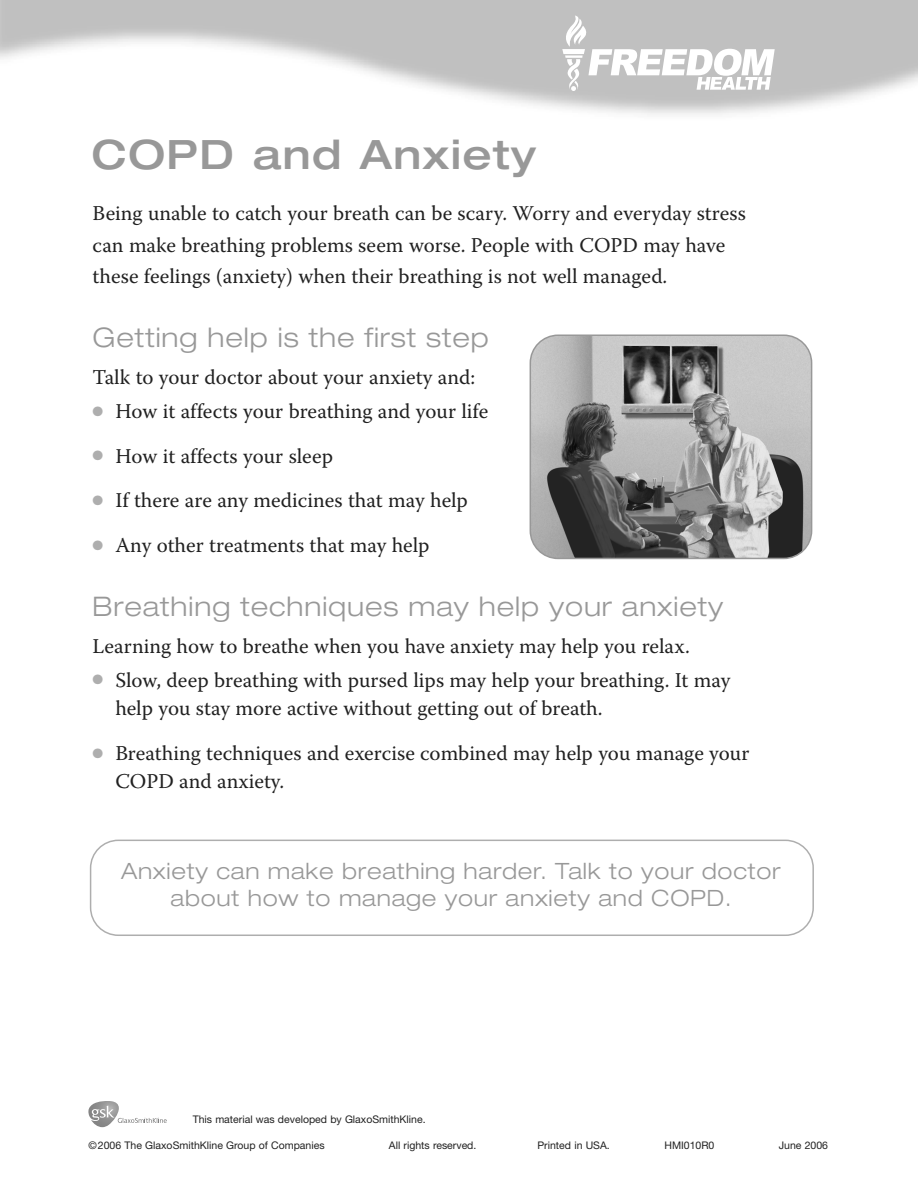
<style>
.page{position:relative;width:918px;height:1188px;background:#fff}
.page>*{position:absolute;margin:0;border:0;box-sizing:border-box;transform-origin:0 0}
.t1{font:500 expanded 40.5px "Helvetica Neue";letter-spacing:.035em;color:#989898}
.t2{font:300 expanded 27px "Helvetica Neue";letter-spacing:.035em;color:#989898}
.t3{font:300 expanded 22.5px/27px "Helvetica Neue";letter-spacing:.035em;color:#989898;text-align:center}
.t4{font:21px/31.5px "Warnock Pro";color:#212121}
.t5{font:10.5px "Helvetica Neue";color:#212121}
.s1{color:#aeaeae}
</style>
<div class="page">
<svg style="left:562px;top:16px;width:213px;height:75px"></svg>
<svg style="left:530px;top:334px;width:282px;height:225px;background:#919191"></svg>
<svg style="left:90px;top:840px;width:724px;height:96px"></svg>
<svg style="left:88px;top:1101px;width:79px;height:26px"></svg>
<h1 class="t1" style="left:92px;top:140px;width:446px">COPD and Anxiety</h1>
<p class="t4" style="left:93px;top:199px;width:655px">Being unable to catch your breath can be scary. Worry and everyday stress can make breathing problems seem worse. People with COPD may have these feelings (anxiety) when their breathing is not well managed.</p>
<h2 class="t2" style="left:93px;top:328px;width:398px">Getting help is the first step</h2>
<p class="t4" style="left:93px;top:363px;width:384px">Talk to your doctor about your anxiety and:</p>
<p class="t4" style="left:93px;top:397px;width:397px"><span class="s1">●</span> How it affects your breathing and your life</p>
<p class="t4" style="left:93px;top:442px;width:242px"><span class="s1">●</span> How it affects your sleep</p>
<p class="t4" style="left:93px;top:486px;width:377px"><span class="s1">●</span> If there are any medicines that may help</p>
<p class="t4" style="left:93px;top:531px;width:338px"><span class="s1">●</span> Any other treatments that may help</p>
<h2 class="t2" style="left:93px;top:597px;width:632px">Breathing techniques may help your anxiety</h2>
<p class="t4" style="left:93px;top:632px;width:599px">Learning how to breathe when you have anxiety may help you relax.</p>
<p class="t4" style="left:115px;top:667px;width:617px;line-height:28.5px;text-indent:-23px"><span class="s1">●</span> Slow, deep breathing with pursed lips may help your breathing. It may help you stay more active without getting out of breath.</p>
<p class="t4" style="left:115px;top:741px;width:636px;line-height:28.5px;text-indent:-23px"><span class="s1">●</span> Breathing techniques and exercise combined may help you manage your<br>COPD and anxiety.</p>
<p class="t3" style="left:121px;top:860px;width:661px">Anxiety can make breathing harder. Talk to your doctor about how to manage your anxiety and COPD.</p>
<p class="t5" style="left:193px;top:1116px;width:235px">This material was developed by GlaxoSmithKline.</p>
<p class="t5" style="left:89px;top:1142px;width:238px">©2006 The GlaxoSmithKline Group of Companies</p>
<p class="t5" style="left:389px;top:1142px;width:89px">All rights reserved.</p>
<p class="t5" style="left:538px;top:1142px;width:74px">Printed in USA.</p>
<p class="t5" style="left:664px;top:1142px;width:51px">HMI010R0</p>
<p class="t5" style="left:779px;top:1142px;width:51px">June 2006</p>
</div>
